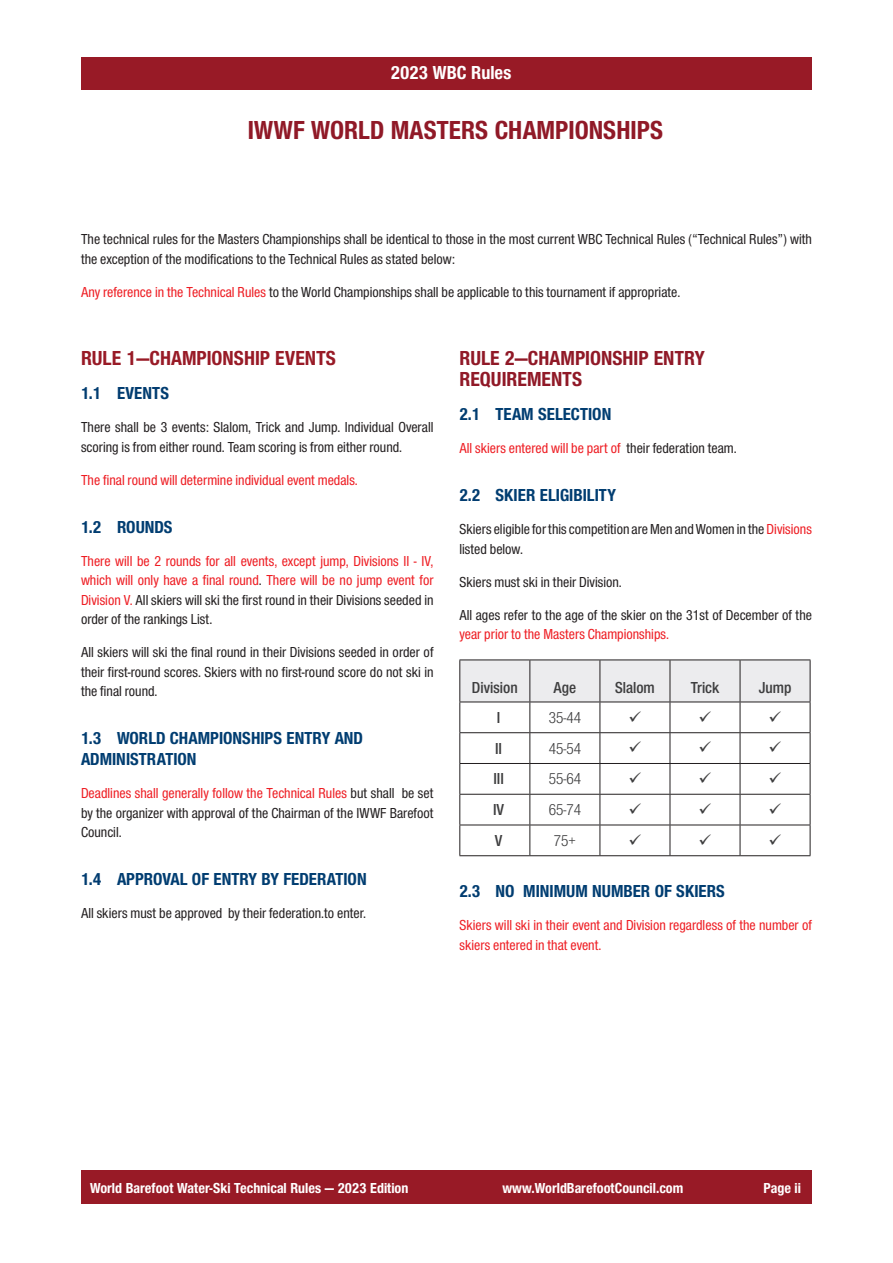
<style>
.page{position:relative;width:893px;height:1263px;background:#fff}
.page>*{position:absolute;margin:0;border:0;box-sizing:border-box;transform-origin:0 0}
.t1{font:700 27px "Nimbus San Nov Con";color:#901927}
.APPENDIX_RULE_SUBSEC{font:700 21px/21px "Nimbus San Nov Con";color:#901927}
.APPENDIX_RULE_SUBSEC-2{font:700 21px "Nimbus San Nov Con";color:#981a26}
.t2{font:700 19.5px "Nimbus San Nov Con";color:#fff}
.APPENDIX_SUBSECTION{font:700 18px/21px "Nimbus San Nov Con";color:#003d71}
.APPENDIX_SUBSECTION-2{font:700 18px "Nimbus San Nov Con";letter-spacing:.01em;color:#013c70}
.table-subtitle{font:16.5px "Nimbus San Nov Con Sem Bol";color:#3e3e3f}
.table-text-centered{font:16.5px "Nimbus San Nov Con";color:#3e3e3f}
.BODY{font:500 15px/19.5px "Nimbus San Nov Con";color:#231f20}
.BODY-2{font:500 15px/19.5px "Nimbus San Nov Con";color:#ee1d23;text-align:justify}
.t3{font:700 15px "Nimbus San Nov Con";color:#fff}
.s1{color:#ee1d23}
.s2{color:#013c70}
.s3{color:#231f20}
</style>
<div class="page">
<div style="left:81px;top:57px;width:731px;height:32px;background:#981a26"></div>
<div style="left:81px;top:1170px;width:731px;height:34px;background:#981a26"></div>
<div style="left:460px;top:660px;width:350px;height:42px;background:#ececee"></div>
<hr style="left:529px;top:660px;width:1px;height:42px;background:#231f20">
<hr style="left:600px;top:660px;width:1px;height:42px;background:#231f20">
<hr style="left:810px;top:660px;width:1px;height:42px;background:#231f20">
<hr style="left:529px;top:702px;width:1px;height:30px;background:#231f20">
<hr style="left:600px;top:702px;width:1px;height:30px;background:#231f20">
<hr style="left:670px;top:702px;width:1px;height:30px;background:#231f20">
<hr style="left:740px;top:702px;width:1px;height:30px;background:#231f20">
<hr style="left:530px;top:732px;width:70px;height:1px;background:#231f20">
<hr style="left:529px;top:733px;width:1px;height:30px;background:#231f20">
<hr style="left:600px;top:733px;width:1px;height:30px;background:#231f20">
<hr style="left:670px;top:733px;width:1px;height:30px;background:#231f20">
<hr style="left:740px;top:733px;width:1px;height:30px;background:#231f20">
<hr style="left:530px;top:763px;width:70px;height:1px;background:#231f20">
<hr style="left:529px;top:764px;width:1px;height:30px;background:#231f20">
<hr style="left:600px;top:764px;width:1px;height:30px;background:#231f20">
<hr style="left:670px;top:764px;width:1px;height:30px;background:#231f20">
<hr style="left:740px;top:764px;width:1px;height:30px;background:#231f20">
<hr style="left:530px;top:794px;width:70px;height:1px;background:#231f20">
<hr style="left:529px;top:795px;width:1px;height:30px;background:#231f20">
<hr style="left:600px;top:795px;width:1px;height:30px;background:#231f20">
<hr style="left:670px;top:795px;width:1px;height:30px;background:#231f20">
<hr style="left:740px;top:795px;width:1px;height:30px;background:#231f20">
<hr style="left:459px;top:825px;width:71px;height:1px;background:#231f20">
<hr style="left:530px;top:825px;width:70px;height:1px;background:#231f20">
<hr style="left:529px;top:825px;width:1px;height:30px;background:#231f20">
<hr style="left:600px;top:825px;width:70px;height:1px;background:#231f20">
<hr style="left:600px;top:825px;width:1px;height:30px;background:#231f20">
<hr style="left:670px;top:825px;width:70px;height:1px;background:#231f20">
<hr style="left:670px;top:825px;width:1px;height:30px;background:#231f20">
<hr style="left:740px;top:825px;width:70px;height:1px;background:#231f20">
<hr style="left:740px;top:825px;width:1px;height:30px;background:#231f20">
<hr style="left:810px;top:825px;width:1px;height:30px;background:#231f20">
<hr style="left:459px;top:855px;width:71px;height:1px;background:#231f20">
<hr style="left:530px;top:855px;width:70px;height:1px;background:#231f20">
<hr style="left:600px;top:855px;width:70px;height:1px;background:#231f20">
<hr style="left:670px;top:855px;width:70px;height:1px;background:#231f20">
<hr style="left:740px;top:855px;width:70px;height:1px;background:#231f20">
<hr style="left:810px;top:702px;width:1px;height:30px;background:#231f20">
<hr style="left:810px;top:733px;width:1px;height:30px;background:#231f20">
<hr style="left:810px;top:764px;width:1px;height:30px;background:#231f20">
<hr style="left:810px;top:795px;width:1px;height:30px;background:#231f20">
<hr style="left:670px;top:660px;width:1px;height:42px;background:#231f20">
<hr style="left:740px;top:660px;width:1px;height:42px;background:#231f20">
<hr style="left:459px;top:732px;width:71px;height:1px;background:#231f20">
<hr style="left:600px;top:732px;width:70px;height:1px;background:#231f20">
<hr style="left:670px;top:732px;width:70px;height:1px;background:#231f20">
<hr style="left:740px;top:732px;width:70px;height:1px;background:#231f20">
<hr style="left:459px;top:763px;width:71px;height:1px;background:#231f20">
<hr style="left:600px;top:763px;width:70px;height:1px;background:#231f20">
<hr style="left:670px;top:763px;width:70px;height:1px;background:#231f20">
<hr style="left:740px;top:763px;width:70px;height:1px;background:#231f20">
<hr style="left:459px;top:794px;width:71px;height:1px;background:#231f20">
<hr style="left:600px;top:794px;width:70px;height:1px;background:#231f20">
<hr style="left:670px;top:794px;width:70px;height:1px;background:#231f20">
<hr style="left:740px;top:794px;width:70px;height:1px;background:#231f20">
<hr style="left:459px;top:659px;width:71px;height:1px;background:#231f20">
<hr style="left:459px;top:660px;width:1px;height:42px;background:#231f20">
<hr style="left:530px;top:659px;width:70px;height:1px;background:#231f20">
<hr style="left:600px;top:659px;width:70px;height:1px;background:#231f20">
<hr style="left:670px;top:659px;width:70px;height:1px;background:#231f20">
<hr style="left:740px;top:659px;width:70px;height:1px;background:#231f20">
<hr style="left:459px;top:702px;width:71px;height:1px;background:#231f20">
<hr style="left:459px;top:702px;width:1px;height:30px;background:#231f20">
<hr style="left:530px;top:702px;width:70px;height:1px;background:#231f20">
<hr style="left:600px;top:702px;width:70px;height:1px;background:#231f20">
<hr style="left:670px;top:702px;width:70px;height:1px;background:#231f20">
<hr style="left:740px;top:702px;width:70px;height:1px;background:#231f20">
<hr style="left:459px;top:733px;width:1px;height:30px;background:#231f20">
<hr style="left:459px;top:764px;width:1px;height:30px;background:#231f20">
<hr style="left:459px;top:795px;width:1px;height:30px;background:#231f20">
<hr style="left:459px;top:825px;width:1px;height:30px;background:#231f20">
<h3 class="t2" style="left:391px;top:61px;width:122px">2023 WBC Rules</h3>
<p class="t1" style="left:248px;top:114px;width:417px">IWWF WORLD MASTERS CHAMPIONSHIPS</p>
<p class="BODY" style="left:81px;top:230px;width:732px">The technical rules for the Masters Championships shall be identical to those in the most current WBC Technical Rules (“Technical Rules”) with the exception of the modifications to the Technical Rules as stated below:</p>
<p class="BODY" style="left:81px;top:282px;width:601px"><span class="s1">Any reference in the Technical Rules</span> to the World Championships shall be applicable to this tournament if appropriate.</p>
<p class="APPENDIX_RULE_SUBSEC-2" style="left:81px;top:345px;width:256px">RULE 1—CHAMPIONSHIP EVENTS</p>
<p class="APPENDIX_SUBSECTION-2" style="left:81px;top:383px;width:90px">1.1 EVENTS</p>
<p class="BODY" style="left:81px;top:418px;width:354px">There shall be 3 events: Slalom, Trick and Jump. Individual Overall scoring is from either round. Team scoring is from either round.</p>
<p class="BODY-2" style="left:81px;top:470px;width:278px">The final round will determine individual event medals.</p>
<p class="APPENDIX_SUBSECTION" style="left:81px;top:516px;width:93px"><span class="s2">1.2</span> ROUNDS</p>
<p class="BODY-2" style="left:81px;top:551px;width:354px">There will be 2 rounds for all events, except jump, Divisions II - IV, which will only have a final round<span class="s3">.</span> There will be no jump event for Division V. <span class="s3">All skiers will ski the first round in their Divisions seeded in order of the rankings List.</span></p>
<p class="BODY" style="left:81px;top:643px;width:354px;text-align:justify">All skiers will ski the final round in their Divisions seeded in order of their first-round scores. Skiers with no first-round score do not ski in the final round.</p>
<p class="APPENDIX_SUBSECTION" style="left:81px;top:728px;width:284px"><span class="s2">1.3</span> WORLD CHAMPIONSHIPS ENTRY AND<br>ADMINISTRATION</p>
<p class="BODY" style="left:81px;top:784px;width:354px;text-align:justify"><span class="s1">Deadlines shall generally follow the Technical Rules</span> but shall be set by the organizer with approval of the Chairman of the IWWF Barefoot Council.</p>
<p class="APPENDIX_SUBSECTION" style="left:81px;top:869px;width:287px"><span class="s2">1.4</span> APPROVAL OF ENTRY BY FEDERATION</p>
<p class="BODY" style="left:81px;top:904px;width:287px">All skiers must be approved by their federation.to enter.</p>
<p class="APPENDIX_RULE_SUBSEC" style="left:459px;top:347px;width:247px">RULE 2—CHAMPIONSHIP ENTRY<br>REQUIREMENTS</p>
<p class="APPENDIX_SUBSECTION" style="left:459px;top:404px;width:153px"><span class="s2">2.1</span> TEAM SELECTION</p>
<p class="BODY-2" style="left:459px;top:439px;width:279px">All skiers entered will be part of <span class="s3">their federation team.</span></p>
<p class="APPENDIX_SUBSECTION" style="left:459px;top:485px;width:158px"><span class="s2">2.2</span> SKIER ELIGIBILITY</p>
<p class="BODY" style="left:459px;top:520px;width:354px">Skiers eligible for this competition are Men and Women in the <span class="s1">Divisions </span>listed below.</p>
<p class="BODY" style="left:459px;top:572px;width:164px">Skiers must ski in their Division.</p>
<p class="BODY" style="left:459px;top:605px;width:354px">All ages refer to the age of the skier on the 31st of December of the <span class="s1">year prior to the Masters Championships.</span></p>
<p class="table-subtitle" style="left:472px;top:678px;width:47px">Division</p>
<p class="table-subtitle" style="left:554px;top:678px;width:24px">Age</p>
<p class="table-subtitle" style="left:615px;top:678px;width:41px">Slalom</p>
<p class="table-subtitle" style="left:691px;top:678px;width:30px">Trick</p>
<p class="table-subtitle" style="left:759px;top:678px;width:34px">Jump</p>
<p class="table-subtitle" style="left:497px;top:708px;width:5px">I</p>
<p class="table-text-centered" style="left:549px;top:708px;width:34px">35-44</p>
<p class="table-subtitle" style="left:495px;top:739px;width:9px">II</p>
<p class="table-text-centered" style="left:549px;top:739px;width:34px">45-54</p>
<p class="table-subtitle" style="left:493px;top:769px;width:12px">III</p>
<p class="table-text-centered" style="left:549px;top:770px;width:34px">55-64</p>
<p class="table-subtitle" style="left:493px;top:800px;width:13px">IV</p>
<p class="table-text-centered" style="left:549px;top:800px;width:34px">65-74</p>
<p class="table-subtitle" style="left:495px;top:831px;width:9px">V</p>
<p class="table-text-centered" style="left:554px;top:831px;width:24px">75+</p>
<p class="APPENDIX_SUBSECTION" style="left:459px;top:881px;width:267px"><span class="s2">2.3</span> NO MINIMUM NUMBER OF SKIERS</p>
<p class="BODY-2" style="left:459px;top:916px;width:354px">Skiers will ski in their event and Division regardless of the number of skiers entered in that event.</p>
<p class="t3" style="left:90px;top:1179px;width:320px">World Barefoot Water-Ski Technical Rules — 2023 Edition</p>
<p class="t3" style="left:502px;top:1179px;width:182px">www.WorldBarefootCouncil.com</p>
<p class="t3" style="left:763px;top:1179px;width:39px">Page ii</p>
</div>
